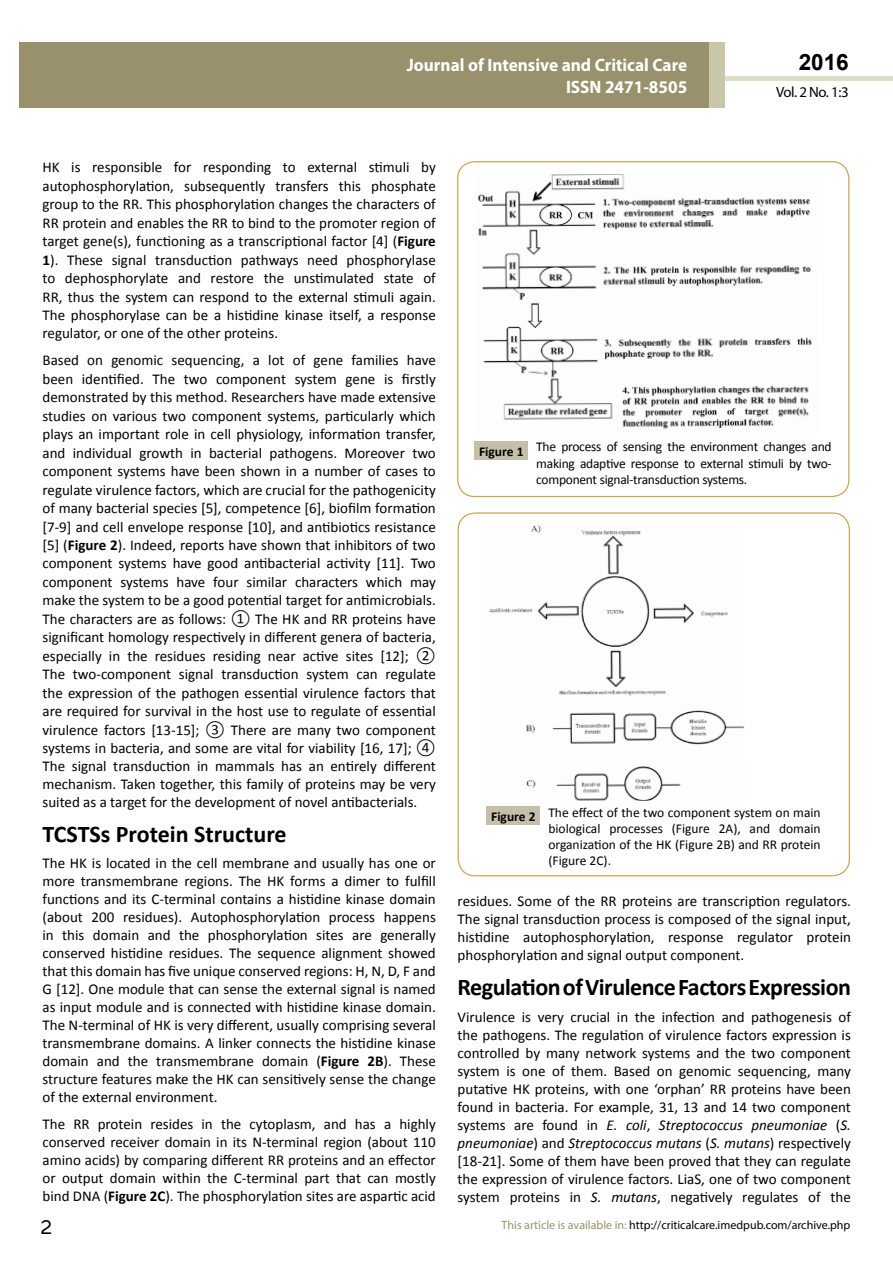
<style>
.page{position:relative;width:893px;height:1263px;background:#fff}
.page>*{position:absolute;margin:0;border:0;box-sizing:border-box;transform-origin:0 0}
.t1{font:25.5px "Tunga";color:#000}
.t2{font:700 24px "Calibri";letter-spacing:-.02em;color:#000}
.t3{font:700 24px "Calibri";color:#000}
.t4{font:700 22.5px "Arial";color:#000}
.t5{font:700 18px/21.6px "Myriad Pro";color:#fff;text-align:right;scale:.96 1}
.t6{font:15px/18.5px "Calibri";color:#000;text-align:justify}
.t7{font:14.85px "Myriad Pro";color:#000}
.t8{font:13.5px/16.2px "Calibri";letter-spacing:-.02em;color:#000;text-align:justify}
.t9{font:12px "Myriad Pro";color:#000}
.s1{font-weight:700}
.s2{font-style:italic}
.s3{color:#98916c}
</style>
<div class="page">
<div style="left:725px;top:76px;width:168px;height:5px;background:#dfdec9"></div>
<div style="left:19px;top:42px;width:690px;height:66px;background:#98916c"></div>
<div style="left:709px;top:42px;width:16px;height:66px;background:#c9c7a9"></div>
<div style="left:457px;top:161px;width:392px;height:336px;border:1px solid #caa34f;border-radius:17px"></div>
<img style="left:478px;top:174px;width:334px;height:255px">
<div style="left:475px;top:441px;width:53px;height:19px;background:#c5bfa9"></div>
<img style="left:489px;top:525px;width:256px;height:276px">
<div style="left:487px;top:806px;width:53px;height:19px;background:#c5bfa9"></div>
<p class="t5" style="left:517px;top:53px;width:198px">ARCHIVOS DE MEDICINA<br>ISSN 1698-9465</p>
<h3 class="t4" style="left:799px;top:47px;width:52px">2016</h3>
<p class="t5" style="left:407px;top:54px;width:294px">Journal of Intensive and Critical Care<br>ISSN 2471-8505</p>
<p class="t7" style="left:776px;top:83px;width:74px">Vol. 2 No. 1:3</p>
<p class="t6" style="left:43px;top:158px;width:395px">HK is responsible for responding to external stimuli by autophosphorylation, subsequently transfers this phosphate group to the RR. This phosphorylation changes the characters of RR protein and enables the RR to bind to the promoter region of target gene(s), functioning as a transcriptional factor [4] (<span class="s1">Figure 1</span>). These signal transduction pathways need phosphorylase to dephosphorylate and restore the unstimulated state of RR, thus the system can respond to the external stimuli again.<br>The phosphorylase can be a histidine kinase itself, a response regulator, or one of the other proteins.</p>
<p class="t6" style="left:43px;top:351px;width:395px">Based on genomic sequencing, a lot of gene families have been identified. The two component system gene is firstly demonstrated by this method. Researchers have made extensive studies on various two component systems, particularly which plays an important role in cell physiology, information transfer, and individual growth in bacterial pathogens. Moreover two component systems have been shown in a number of cases to regulate virulence factors, which are crucial for the pathogenicity of many bacterial species [5], competence [6], biofilm formation [7-9] and cell envelope response [10], and antibiotics resistance [5] (<span class="s1">Figure 2</span>). Indeed, reports have shown that inhibitors of two component systems have good antibacterial activity [11]. Two component systems have four similar characters which may make the system to be a good potential target for antimicrobials.<br>The characters are as follows: ① The HK and RR proteins have significant homology respectively in different genera of bacteria, especially in the residues residing near active sites [12]; ②<br>The two-component signal transduction system can regulate the expression of the pathogen essential virulence factors that are required for survival in the host use to regulate of essential virulence factors [13-15]; ③ There are many two component systems in bacteria, and some are vital for viability [16, 17]; ④<br>The signal transduction in mammals has an entirely different mechanism. Taken together, this family of proteins may be very suited as a target for the development of novel antibacterials.</p>
<h2 class="t3" style="left:43px;top:818px;width:246px">TCSTSs Protein Structure</h2>
<p class="t6" style="left:43px;top:854px;width:395px;line-height:18px">The HK is located in the cell membrane and usually has one or more transmembrane regions. The HK forms a dimer to fulfill functions and its C-terminal contains a histidine kinase domain (about 200 residues). Autophosphorylation process happens in this domain and the phosphorylation sites are generally conserved histidine residues. The sequence alignment showed that this domain has five unique conserved regions: H, N, D, F and G [12]. One module that can sense the external signal is named as input module and is connected with histidine kinase domain.<br>The N-terminal of HK is very different, usually comprising several transmembrane domains. A linker connects the histidine kinase domain and the transmembrane domain (<span class="s1">Figure 2B</span>). These structure features make the HK can sensitively sense the change of the external environment.</p>
<p class="t6" style="left:43px;top:1115px;width:395px;line-height:18px">The RR protein resides in the cytoplasm, and has a highly conserved receiver domain in its N-terminal region (about 110 amino acids) by comparing different RR proteins and an effector or output domain within the C-terminal part that can mostly bind DNA (<span class="s1">Figure 2C</span>). The phosphorylation sites are aspartic acid</p>
<p class="t8" style="left:536px;top:439px;width:297px;text-indent:-57px"><span class="s1">Figure 1</span> The process of sensing the environment changes and making adaptive response to external stimuli by two&shy;component signal-transduction systems.</p>
<p class="t8" style="left:548px;top:804px;width:274px;text-indent:-57px"><span class="s1">Figure 2</span> The effect of the two component system on main biological processes (Figure 2A), and domain organization of the HK (Figure 2B) and RR protein (Figure 2C).</p>
<p class="t6" style="left:458px;top:892px;width:395px;line-height:18px">residues. Some of the RR proteins are transcription regulators.<br>The signal transduction process is composed of the signal input, histidine autophosphorylation, response regulator protein phosphorylation and signal output component.</p>
<h2 class="t2" style="left:458px;top:972px;width:395px">Regulation of Virulence Factors Expression</h2>
<p class="t6" style="left:458px;top:1008px;width:395px;line-height:18px">Virulence is very crucial in the infection and pathogenesis of the pathogens. The regulation of virulence factors expression is controlled by many network systems and the two component system is one of them. Based on genomic sequencing, many putative HK proteins, with one ‘orphan’ RR proteins have been found in bacteria. For example, 31, 13 and 14 two component systems are found in <span class="s2">E. coli</span>, <span class="s2">Streptococcus pneumoniae</span> (<span class="s2">S. pneumoniae</span>) and <span class="s2">Streptococcus mutans</span> (<span class="s2">S. mutans</span>) respectively [18-21]. Some of them have been proved that they can regulate the expression of virulence factors. LiaS, one of two component system proteins in <span class="s2">S. mutans</span>, negatively regulates of the</p>
<h1 class="t1" style="left:41px;top:1210px;width:13px">2</h1>
<p class="t9" style="left:502px;top:1218px;width:350px"><span class="s3">This article is available in:</span> http://criticalcare.imedpub.com/archive.php</p>
</div>
